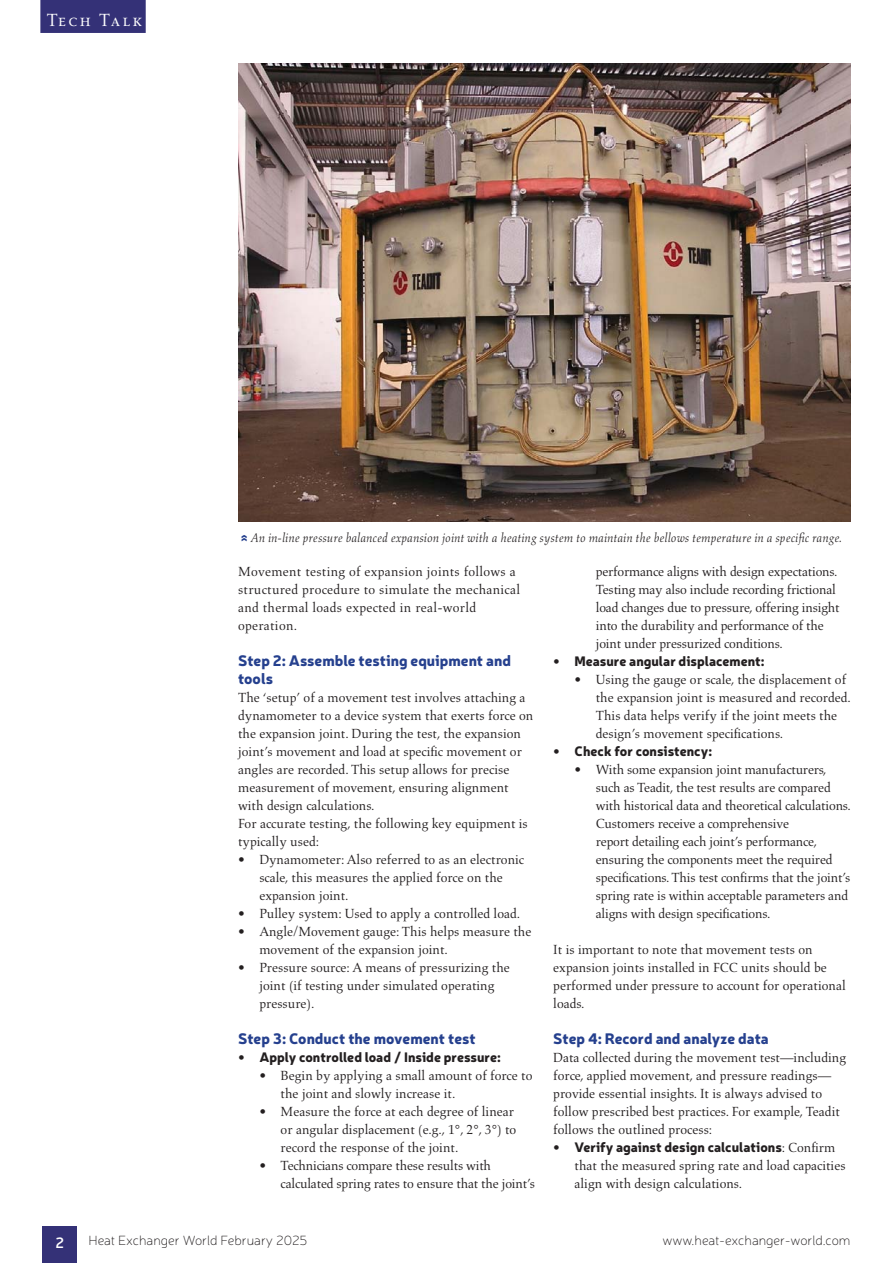
<style>
.page{position:relative;width:893px;height:1263px;background:#fff}
.page>*{position:absolute;margin:0;border:0;box-sizing:border-box;transform-origin:0 0}
.t1{font:18px "Aldus Roman SC";letter-spacing:.13em;color:#fff}
.t2{font:900 15px/18px "Neris";color:#25408e}
.t3{font:600 15px "Neris";color:#fff}
.t4{font:13.5px/18px "Aldus";color:#231f20}
.t5{font:13.5px/18px "Aldus";letter-spacing:.02em;color:#231f20}
.t6{font:900 13.5px "Neris";color:#231f20}
.t7{font:100 13.5px "Neris";color:#231f20}
.t8{font:italic 12.75px "Aldus";color:#231f20;scale:.9 1}
.s1{font-family:"Aldus";font-weight:400}
</style>
<div class="page">
<div style="left:43px;top:1227px;width:34px;height:36px;background:#343177"></div>
<div style="left:40px;top:0;width:106px;height:33px;background:#343177"></div>
<img style="left:238px;top:64px;width:612px;height:458px">
<h1 class="t1" style="left:47px;top:12px;width:96px">Tech Talk</h1>
<p class="t8" style="left:250px;top:532px;width:659px">An in-line pressure balanced expansion joint with a heating system to maintain the bellows temperature in a specific range.</p>
<p class="t5" style="left:238px;top:564px;width:284px">Movement testing of expansion joints follows a structured procedure to simulate the mechanical and thermal loads expected in real-world operation.</p>
<p class="t2" style="left:238px;top:652px;width:274px">Step 2: Assemble testing equipment and tools</p>
<p class="t4" style="left:238px;top:690px;width:297px">The ‘setup’ of a movement test involves attaching a dynamometer to a device system that exerts force on the expansion joint. During the test, the expansion joint’s movement and load at specific movement or angles are recorded. This setup allows for precise measurement of movement, ensuring alignment with design calculations.<br>For accurate testing, the following key equipment is typically used:</p>
<p class="t4" style="left:259px;top:852px;width:266px;text-indent:-21px">• Dynamometer: Also referred to as an electronic scale, this measures the applied force on the expansion joint.</p>
<p class="t4" style="left:238px;top:906px;width:284px">• Pulley system: Used to apply a controlled load.</p>
<p class="t4" style="left:259px;top:924px;width:273px;text-indent:-21px">• Angle/Movement gauge: This helps measure the movement of the expansion joint.</p>
<p class="t4" style="left:259px;top:960px;width:252px;text-indent:-21px">• Pressure source: A means of pressurizing the joint (if testing under simulated operating pressure).</p>
<p class="t2" style="left:238px;top:1030px;width:239px">Step 3: Conduct the movement test</p>
<p class="t6" style="left:238px;top:1051px;width:264px"><span class="s1">•</span> Apply controlled load / Inside pressure:</p>
<p class="t4" style="left:281px;top:1068px;width:253px;text-indent:-21px">• Begin by applying a small amount of force to the joint and slowly increase it.</p>
<p class="t4" style="left:281px;top:1104px;width:237px;text-indent:-21px">• Measure the force at each degree of linear or angular displacement (e.g., 1°, 2°, 3°) to record the response of the joint.</p>
<p class="t4" style="left:281px;top:1158px;width:256px;text-indent:-21px">• Technicians compare these results with calculated spring rates to ensure that the joint’s</p>
<p class="t4" style="left:596px;top:564px;width:245px">performance aligns with design expectations.<br>Testing may also include recording frictional load changes due to pressure, offering insight into the durability and performance of the joint under pressurized conditions.</p>
<p class="t6" style="left:553px;top:655px;width:213px"><span class="s1">•</span> Measure angular displacement:</p>
<p class="t4" style="left:596px;top:672px;width:257px;text-indent:-21px">• Using the gauge or scale, the displacement of the expansion joint is measured and recorded.<br>This data helps verify if the joint meets the design’s movement specifications.</p>
<p class="t6" style="left:553px;top:745px;width:160px"><span class="s1">•</span> Check for consistency:</p>
<p class="t4" style="left:596px;top:762px;width:257px;text-indent:-21px">• With some expansion joint manufacturers, such as Teadit, the test results are compared with historical data and theoretical calculations.<br>Customers receive a comprehensive<br>report detailing each joint’s performance, ensuring the components meet the required specifications. This test confirms that the joint’s spring rate is within acceptable parameters and aligns with design specifications.</p>
<p class="t4" style="left:553px;top:942px;width:294px">It is important to note that movement tests on expansion joints installed in FCC units should be performed under pressure to account for operational loads.</p>
<p class="t2" style="left:553px;top:1030px;width:217px">Step 4: Record and analyze data</p>
<p class="t4" style="left:553px;top:1050px;width:294px">Data collected during the movement test—including force, applied movement, and pressure readings— provide essential insights. It is always advised to follow prescribed best practices. For example, Teadit follows the outlined process:</p>
<p class="t6" style="left:553px;top:1141px;width:284px"><span class="s1">•</span> Verify against design calculations<span class="s1">: Confirm</span></p>
<p class="t4" style="left:575px;top:1158px;width:273px">that the measured spring rate and load capacities align with design calculations.</p>
<p class="t3" style="left:56px;top:1237px;width:10px">2</p>
<p class="t7" style="left:88px;top:1235px;width:221px">Heat Exchanger World February 2025</p>
<p class="t7" style="left:662px;top:1235px;width:190px">www.heat-exchanger-world.com</p>
</div>
